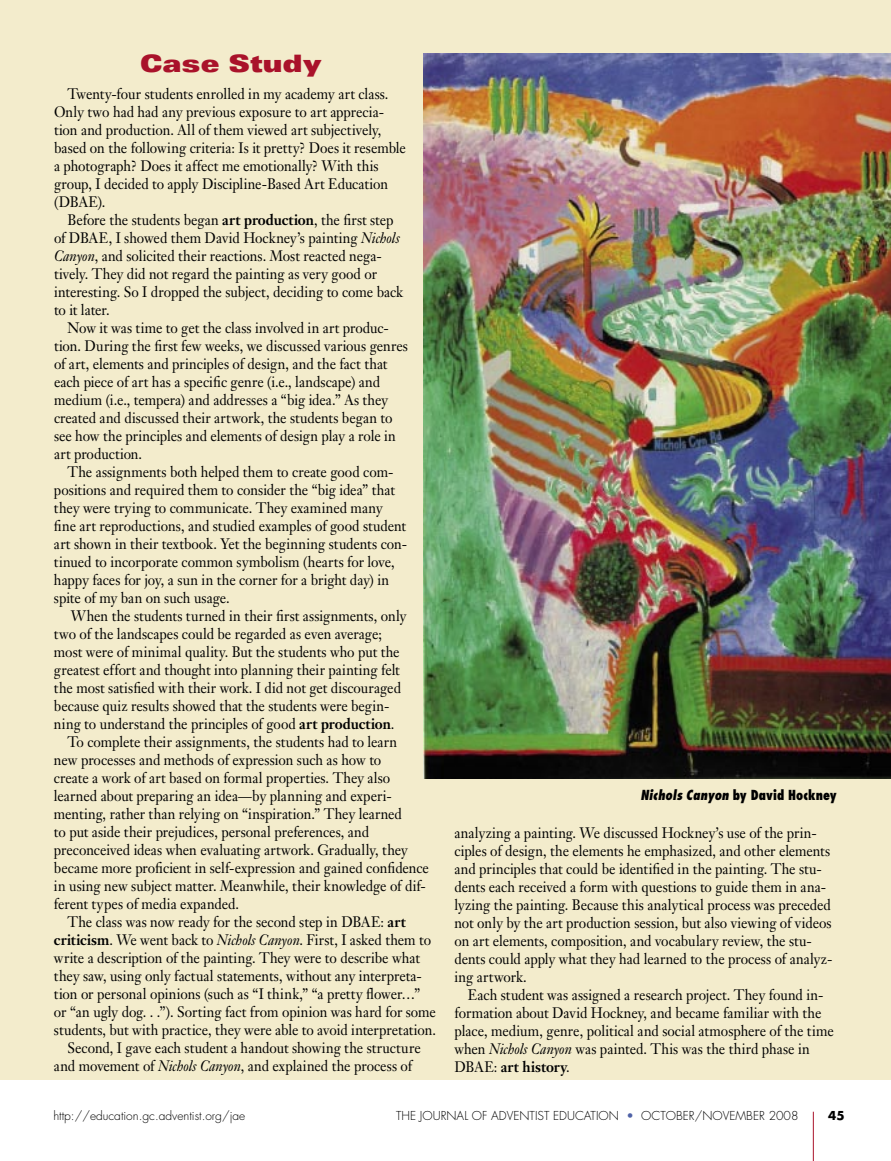
<style>
.page{position:relative;width:891px;height:1161px;background:#fff}
.page>*{position:absolute;margin:0;border:0;box-sizing:border-box;transform-origin:0 0}
.t1{font:900 expanded 24px "Univers";color:#a9122a;scale:.92 1}
.t2{font:15px/18px "Janson Text";color:#000;scale:.92 1}
.t3{font:800 condensed 13.5px "Futura";letter-spacing:.005em;color:#000;scale:.95 1}
.t4{font:300 12px "Futura";color:#000}
.t5{font:700 12px "Futura";color:#000}
.s1{font-weight:700}
.s2{font-style:italic}
.s3{color:#4f62a7}
</style>
<div class="page">
<hr style="left:813px;top:1112px;width:1px;height:49px;background:#a9122a">
<div style="left:0;top:0;width:891px;height:1080px;background:#f3eccc"></div>
<img style="left:423px;top:53px;width:468px;height:726px">
<h1 class="t1" style="left:140px;top:50px;width:199px">Case Study</h1>
<p class="t2" style="left:54px;top:85px;width:384px;text-indent:13px">Twenty-four students enrolled in my academy art class.<br>Only two had had any previous exposure to art apprecia&shy;tion and production. All of them viewed art subjectively, based on the following criteria: Is it pretty? Does it resemble a photograph? Does it affect me emotionally? With this group, I decided to apply Discipline-Based Art Education (DBAE).</p>
<p class="t2" style="left:54px;top:211px;width:381px;text-indent:13px">Before the students began <span class="s1">art production</span>, the first step of DBAE, I showed them David Hockney’s painting <span class="s2">Nichols Canyon</span>, and solicited their reactions. Most reacted nega&shy;tively. They did not regard the painting as very good or interesting. So I dropped the subject, deciding to come back to it later.</p>
<p class="t2" style="left:54px;top:319px;width:386px;text-indent:13px">Now it was time to get the class involved in art produc&shy;tion. During the first few weeks, we discussed various genres of art, elements and principles of design, and the fact that each piece of art has a specific genre (i.e., landscape) and medium (i.e., tempera) and addresses a “big idea.” As they created and discussed their artwork, the students began to see how the principles and elements of design play a role in art production.</p>
<p class="t2" style="left:54px;top:463px;width:385px;text-indent:14px">The assignments both helped them to create good com&shy;positions and required them to consider the “big idea” that they were trying to communicate. They examined many fine art reproductions, and studied examples of good student art shown in their textbook. Yet the beginning students con&shy;tinued to incorporate common symbolism (hearts for love, happy faces for joy, a sun in the corner for a bright day) in spite of my ban on such usage.</p>
<p class="t2" style="left:71px;top:607px;width:366px">When the students turned in their first assignments, only</p>
<p class="t2" style="left:54px;top:625px;width:358px">two of the landscapes could be regarded as even average;</p>
<p class="t2" style="left:54px;top:643px;width:377px">most were of minimal quality. But the students who put the</p>
<p class="t2" style="left:54px;top:661px;width:377px">greatest effort and thought into planning their painting felt</p>
<p class="t2" style="left:54px;top:679px;width:379px">the most satisfied with their work. I did not get discouraged</p>
<p class="t2" style="left:54px;top:697px;width:366px">because quiz results showed that the students were begin-</p>
<p class="t2" style="left:54px;top:715px;width:372px">ning to understand the principles of good <span class="s1">art production</span>.</p>
<p class="t2" style="left:67px;top:733px;width:360px">To complete their assignments, the students had to learn</p>
<p class="t2" style="left:54px;top:751px;width:357px">new processes and methods of expression such as how to</p>
<p class="t2" style="left:54px;top:769px;width:367px">create a work of art based on formal properties. They also</p>
<p class="t2" style="left:54px;top:787px;width:369px">learned about preparing an idea—by planning and experi-</p>
<p class="t2" style="left:54px;top:805px;width:380px">menting, rather than relying on “inspiration.” They learned</p>
<p class="t2" style="left:54px;top:823px;width:344px">to put aside their prejudices, personal preferences, and</p>
<p class="t2" style="left:54px;top:841px;width:386px">preconceived ideas when evaluating artwork. Gradually, they</p>
<p class="t2" style="left:54px;top:859px;width:409px">became more proficient in self-expression and gained confidence</p>
<p class="t2" style="left:54px;top:877px;width:406px">in using new subject matter. Meanwhile, their knowledge of dif-</p>
<p class="t2" style="left:54px;top:895px;width:203px">ferent types of media expanded.</p>
<p class="t2" style="left:67px;top:913px;width:369px">The class was now ready for the second step in DBAE: <span class="s1">art</span></p>
<p class="t2" style="left:54px;top:931px;width:411px"><span class="s1">criticism</span>. We went back to <span class="s2">Nichols Canyon</span>. First, I asked them to</p>
<p class="t2" style="left:54px;top:949px;width:399px">write a description of the painting. They were to describe what</p>
<p class="t2" style="left:54px;top:967px;width:401px">they saw, using only factual statements, without any interpreta-</p>
<p class="t2" style="left:54px;top:985px;width:400px">tion or personal opinions (such as “I think,” “a pretty flower…”</p>
<p class="t2" style="left:54px;top:1003px;width:417px">or “an ugly dog. . .”). Sorting fact from opinion was hard for some</p>
<p class="t2" style="left:54px;top:1021px;width:417px">students, but with practice, they were able to avoid interpretation.</p>
<p class="t2" style="left:67px;top:1039px;width:385px">Second, I gave each student a handout showing the structure</p>
<p class="t2" style="left:54px;top:1057px;width:391px">and movement of <span class="s2">Nichols Canyon</span>, and explained the process of</p>
<p class="t3" style="left:640px;top:786px;width:208px"><span class="s2">Nichols Canyon</span> by David Hockney</p>
<p class="t2" style="left:454px;top:823px;width:412px">analyzing a painting. We discussed Hockney’s use of the prin&shy;ciples of design, the elements he emphasized, and other elements and principles that could be identified in the painting. The stu&shy;dents each received a form with questions to guide them in ana&shy;lyzing the painting. Because this analytical process was preceded not only by the art production session, but also viewing of videos on art elements, composition, and vocabulary review, the stu&shy;dents could apply what they had learned to the process of analyz&shy;ing artwork.</p>
<p class="t2" style="left:454px;top:985px;width:414px;text-indent:13px">Each student was assigned a research project. They found in&shy;formation about David Hockney, and became familiar with the place, medium, genre, political and social atmosphere of the time when <span class="s2">Nichols Canyon</span> was painted. This was the third phase in DBAE: <span class="s1">art history</span>.</p>
<p class="t4" style="left:53px;top:1108px;width:194px">HTTP://EDUCATION.GC.ADVENTIST.ORG/JAE</p>
<p class="t4" style="left:396px;top:1108px;width:404px">THE JOURNAL OF ADVENTIST EDUCATION <span class="s3">•</span> OCTOBER/NOVEMBER 2008</p>
<p class="t5" style="left:828px;top:1107px;width:18px">45</p>
</div>
